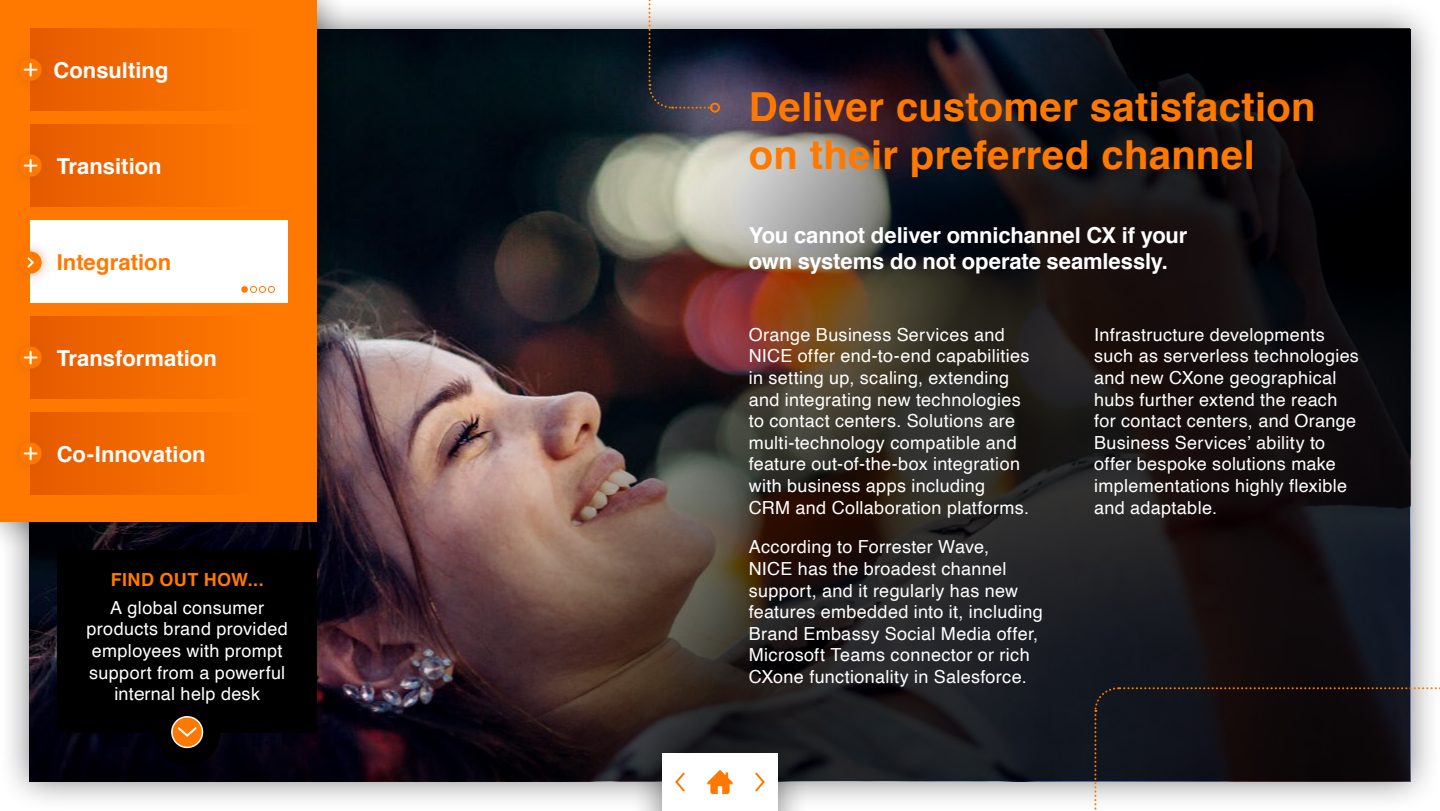
<style>
.page{position:relative;width:1440px;height:811px;background:#fff}
.page>*{position:absolute;margin:0;border:0;box-sizing:border-box;transform-origin:0 0}
.t1{font:700 40px/48px "Helvetica";letter-spacing:.005em;color:#ff7900}
.t2{font:700 22px/26.4px "Helvetica";letter-spacing:-.005em;color:#fff}
.t3{font:700 22px "Helvetica";color:#ff7900}
.t4{font:18px/21.6px "Helvetica";letter-spacing:.02em;color:#fff}
.t5{font:700 18px "Helvetica";letter-spacing:.025em;color:#ff7900}
</style>
<div class="page">
<div style="left:0;top:0;width:1440px;height:811px;background:#000;opacity:.5"></div>
<img style="left:28px;top:28px;width:1382px;height:752px">
<div style="left:0;top:0;width:349px;height:553px;background:#000;opacity:.5"></div>
<div style="left:0;top:0;width:317px;height:521px;background:#ff7900"></div>
<div style="left:31px;top:220px;width:257px;height:83px;background:#fff"></div>
<div style="left:31px;top:412px;width:228px;height:83px;background:linear-gradient(to right,#e65a00,#fe7800)"></div>
<div style="left:8px;top:240px;width:45px;height:45px;background:#c25f16;opacity:.5"></div>
<div style="left:20px;top:251px;width:22px;height:23px;background:#ff7900;border-radius:50%"></div>
<svg style="left:27px;top:257px;width:7px;height:11px"></svg>
<div style="left:268px;top:286px;width:7px;height:7px;border:1px solid #ff7900;border-radius:50%"></div>
<div style="left:259px;top:286px;width:7px;height:7px;border:1px solid #ff7900;border-radius:50%"></div>
<div style="left:241px;top:286px;width:7px;height:7px;background:#ff7900;border-radius:50%"></div>
<div style="left:250px;top:286px;width:7px;height:7px;border:1px solid #ff7900;border-radius:50%"></div>
<div style="left:52px;top:544px;width:282px;height:238px;background:#000;opacity:.1"></div>
<div style="left:58px;top:550px;width:259px;height:182px;background:#000"></div>
<svg style="left:648px;top:0;width:64px;height:110px;background:#555763"></svg>
<div style="left:710px;top:103px;width:10px;height:10px;border:2px solid #ff7900;border-radius:50%"></div>
<svg style="left:1093px;top:686px;width:347px;height:125px;background:#524f52"></svg>
<div style="left:631px;top:721px;width:179px;height:90px;background:#000;opacity:.5"></div>
<svg style="left:700px;top:753px;width:40px;height:58px"></svg>
<div style="left:662px;top:753px;width:37px;height:58px;background:#fff"></div>
<div style="left:741px;top:753px;width:37px;height:58px;background:#fff"></div>
<svg style="left:19px;top:29px;width:166px;height:82px;fill:#ef6500"></svg>
<svg style="left:19px;top:124px;width:166px;height:83px;fill:#ef6500"></svg>
<svg style="left:19px;top:316px;width:166px;height:83px;fill:#ef6500"></svg>
<svg style="left:19px;top:414px;width:240px;height:78px;fill:#f36a00"></svg>
<svg style="left:139px;top:716px;width:102px;height:66px;fill:#000006"></svg>
<p class="t2" style="left:53px;top:57px;width:116px">Consulting</p>
<p class="t2" style="left:57px;top:153px;width:107px">Transition</p>
<p class="t3" style="left:57px;top:244px;width:116px">Integration</p>
<p class="t2" style="left:57px;top:345px;width:162px">Transformation</p>
<p class="t2" style="left:57px;top:441px;width:150px">Co-Innovation</p>
<p class="t5" style="left:111px;top:565px;width:155px">FIND OUT HOW...</p>
<p class="t4" style="left:87px;top:597px;width:203px;text-align:center">A global consumer products brand provided employees with prompt support from a powerful internal help desk</p>
<h1 class="t1" style="left:749px;top:83px;width:568px">Deliver customer satisfaction on their preferred channel</h1>
<p class="t2" style="left:749px;top:222px;width:440px">You cannot deliver omnichannel CX if your own systems do not operate seamlessly.</p>
<p class="t4" style="left:749px;top:324px;width:282px">Orange Business Services and NICE offer end-to-end capabilities in setting up, scaling, extending and integrating new technologies to contact centers. Solutions are multi-technology compatible and feature out-of-the-box integration with business apps including CRM and Collaboration platforms.</p>
<p class="t4" style="left:749px;top:537px;width:295px">According to Forrester Wave,<br>NICE has the broadest channel support, and it regularly has new features embedded into it, including Brand Embassy Social Media offer, Microsoft Teams connector or rich CXone functionality in Salesforce.</p>
<p class="t4" style="left:1094px;top:324px;width:266px">Infrastructure developments such as serverless technologies and new CXone geographical hubs further extend the reach for contact centers, and Orange<br>Business Services’ ability to offer bespoke solutions make implementations highly flexible and adaptable.</p>
</div>
